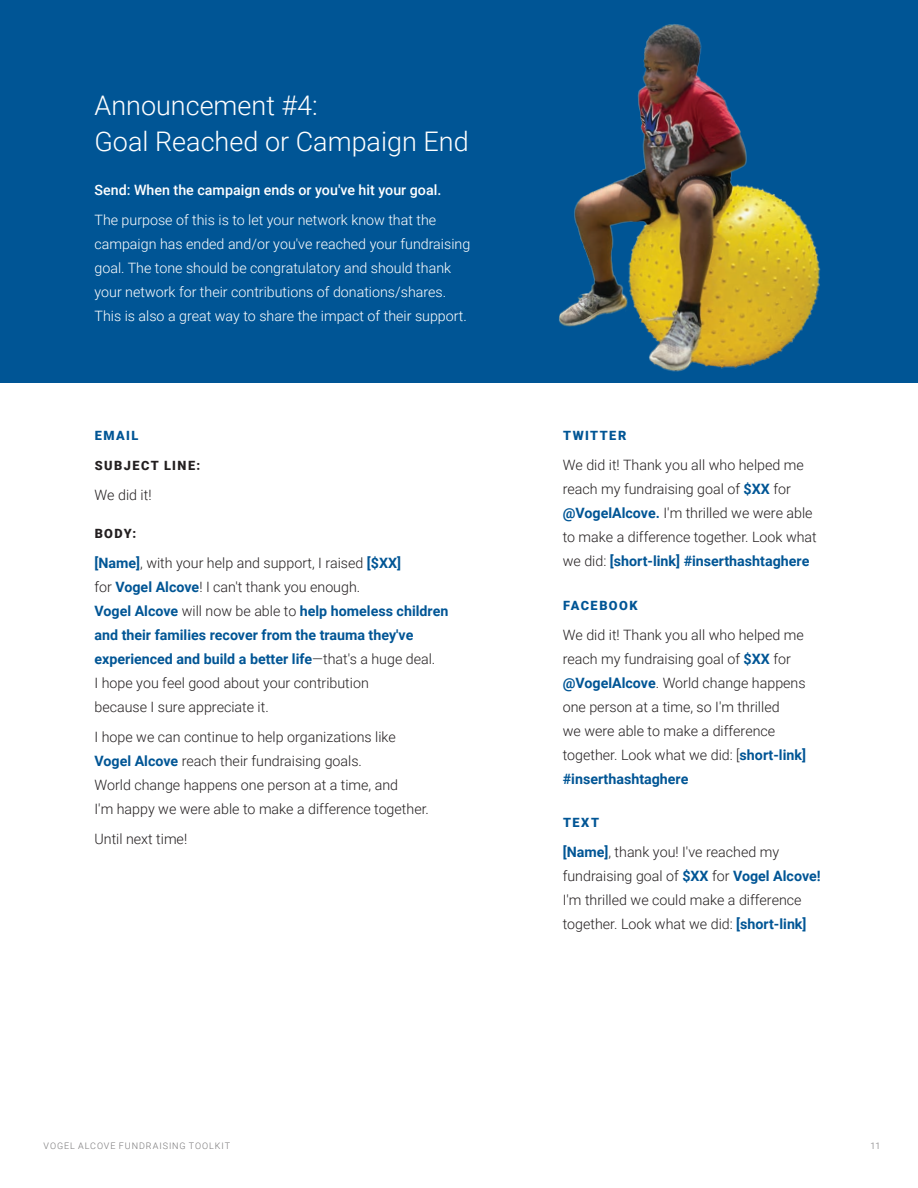
<style>
.page{position:relative;width:918px;height:1188px;background:#fff}
.page>*{position:absolute;margin:0;border:0;box-sizing:border-box;transform-origin:0 0}
.t1{font:300 27px/36px "Roboto";color:#fff}
.Small_Body{font:300 14.25px/24px "Roboto";color:#231f20}
.Small_Body-2{font:300 14.25px/24px "Roboto";color:#fff}
.Small_Body-3{font:500 14.25px "Roboto";color:#fff}
.H4_Template{font:900 12.75px "Roboto";letter-spacing:.115em;color:#005595}
.t2{font:900 12.75px "Roboto";letter-spacing:.115em;color:#231f20}
.t3{font:300 9px "Roboto";letter-spacing:.105em;color:#767576}
.s1{font-weight:700;color:#005595}
</style>
<div class="page">
<div style="left:0;top:0;width:918px;height:382px;background:#005595"></div>
<img style="left:507px;top:24px;width:408px;height:359px">
<h3 class="t1" style="left:94px;top:86px;width:376px">Announcement #4:<br>Goal Reached or Campaign End</h3>
<p class="Small_Body-3" style="left:94px;top:180px;width:348px">Send: When the campaign ends or you've hit your goal.</p>
<p class="Small_Body-2" style="left:94px;top:207px;width:377px">The purpose of this is to let your network know that the campaign has ended and/or you've reached your fundraising goal. The tone should be congratulatory and should thank your network for their contributions of donations/shares.<br>This is also a great way to share the impact of their support.</p>
<p class="H4_Template" style="left:95px;top:427px;width:45px">EMAIL</p>
<h5 class="t2" style="left:95px;top:457px;width:107px">SUBJECT LINE:</h5>
<p class="Small_Body" style="left:94px;top:482px;width:59px">We did it!</p>
<h5 class="t2" style="left:95px;top:524px;width:43px">BODY:</h5>
<p class="Small_Body" style="left:94px;top:550px;width:355px"><span class="s1">[Name]</span>, with your help and support, I raised <span class="s1">[$XX]<br></span>for <span class="s1">Vogel Alcove</span>! I can't thank you enough.<br><span class="s1">Vogel Alcove</span> will now be able to <span class="s1">help homeless children and their families recover from the trauma they've experienced and build a better life</span>—that's a huge deal.<br>I hope you feel good about your contribution<br>because I sure appreciate it.</p>
<p class="Small_Body" style="left:94px;top:724px;width:336px">I hope we can continue to help organizations like <span class="s1">Vogel Alcove</span> reach their fundraising goals.<br>World change happens one person at a time, and<br>I'm happy we were able to make a difference together.</p>
<p class="Small_Body" style="left:94px;top:826px;width:94px">Until next time!</p>
<p class="H4_Template" style="left:563px;top:427px;width:65px">TWITTER</p>
<p class="Small_Body" style="left:563px;top:452px;width:256px">We did it! Thank you all who helped me reach my fundraising goal of <span class="s1">$XX</span> for <span class="s1">@VogelAlcove.</span> I'm thrilled we were able to make a difference together. Look what we did: <span class="s1">[short-link] #inserthashtaghere</span></p>
<p class="H4_Template" style="left:563px;top:596px;width:76px">FACEBOOK</p>
<p class="Small_Body" style="left:563px;top:622px;width:245px">We did it! Thank you all who helped me reach my fundraising goal of <span class="s1">$XX</span> for <span class="s1">@VogelAlcove</span>. World change happens one person at a time, so I'm thrilled<br>we were able to make a difference together. Look what we did: [<span class="s1">short-link] #inserthashtaghere</span></p>
<p class="H4_Template" style="left:563px;top:814px;width:38px">TEXT</p>
<p class="Small_Body" style="left:563px;top:839px;width:260px"><span class="s1">[Name]</span>, thank you! I've reached my fundraising goal of <span class="s1">$XX</span> for <span class="s1">Vogel Alcove!<br></span>I'm thrilled we could make a difference together. Look what we did: <span class="s1">[short-link]</span></p>
<p class="t3" style="left:44px;top:1140px;width:188px">VOGEL ALCOVE FUNDRAISING TOOLKIT</p>
<p class="t3" style="left:871px;top:1140px;width:11px">11</p>
</div>
